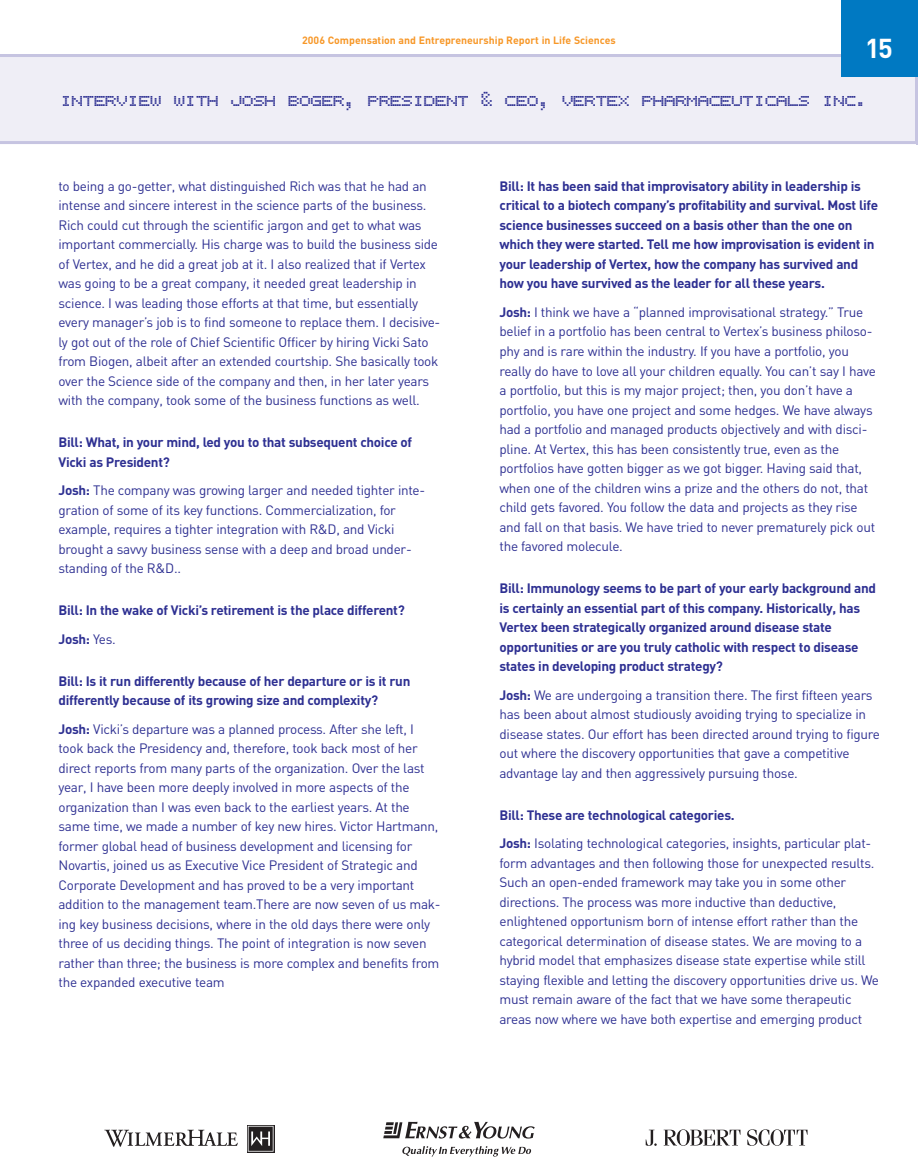
<style>
.page{position:relative;width:918px;height:1175px;background:#fff}
.page>*{position:absolute;margin:0;border:0;box-sizing:border-box;transform-origin:0 0}
.t1{font:700 27px "DIN";color:#fff}
.t2{font:22.5px "Bubbledot ICG Coarse Pos";letter-spacing:-.055em;color:#2e3092}
.t3{font:13.5px/19.5px "DIN";letter-spacing:-.02em;color:#2e3092}
.t4{font:700 13.5px/19.5px "DIN";letter-spacing:-.02em;color:#2e3092}
.t5{font:700 10.5px "DIN";color:#f79727}
.s1{font-weight:700}
.s2{font-weight:400}
</style>
<div class="page">
<div style="left:0;top:54px;width:918px;height:90px;background:#efeef6"></div>
<svg style="left:646px;top:1129px;width:11px;height:16px"></svg>
<svg style="left:664px;top:1129px;width:76px;height:16px"></svg>
<svg style="left:747px;top:1129px;width:61px;height:16px"></svg>
<div style="left:842px;top:0;width:76px;height:76px;background:#0079c2"></div>
<svg style="left:402px;top:1146px;width:129px;height:10px"></svg>
<svg style="left:383px;top:1121px;width:152px;height:17px"></svg>
<svg style="left:104px;top:1129px;width:134px;height:17px"></svg>
<svg style="left:247px;top:1125px;width:27px;height:27px"></svg>
<svg style="left:248px;top:1125px;width:26px;height:26px"></svg>
<p class="t5" style="left:302px;top:35px;width:315px">2006 Compensation and Entrepreneurship Report in Life Sciences</p>
<h1 class="t1" style="left:865px;top:33px;width:29px">15</h1>
<h2 class="t2" style="left:60px;top:85px;width:809px">INTERVIEW WITH JOSH BOGER, PRESIDENT &amp; CEO, VERTEX PHARMACEUTICALS INC.</h2>
<p class="t3" style="left:58px;top:176px;width:383px">to being a go-getter, what distinguished Rich was that he had an intense and sincere interest in the science parts of the business.<br>Rich could cut through the scientific jargon and get to what was important commercially. His charge was to build the business side of Vertex, and he did a great job at it. I also realized that if Vertex was going to be a great company, it needed great leadership in science. I was leading those efforts at that time, but essentially every manager’s job is to find someone to replace them. I decisive&shy;ly got out of the role of Chief Scientific Officer by hiring Vicki Sato from Biogen, albeit after an extended courtship. She basically took over the Science side of the company and then, in her later years with the company, took some of the business functions as well.</p>
<p class="t4" style="left:58px;top:433px;width:355px">Bill: What, in your mind, led you to that subsequent choice of<br>Vicki as President?</p>
<p class="t3" style="left:58px;top:481px;width:368px"><span class="s1">Josh:</span> The company was growing larger and needed tighter inte&shy;gration of some of its key functions. Commercialization, for example, requires a tighter integration with R&amp;D, and Vicki brought a savvy business sense with a deep and broad under&shy;standing of the R&amp;D..</p>
<p class="t4" style="left:58px;top:596px;width:348px;line-height:28.5px">Bill: In the wake of Vicki’s retirement is the place different?<br>Josh: <span class="s2">Yes.</span></p>
<p class="t4" style="left:58px;top:671px;width:353px">Bill: Is it run differently because of her departure or is it run differently because of its growing size and complexity?</p>
<p class="t3" style="left:58px;top:719px;width:384px"><span class="s1">Josh:</span> Vicki’s departure was a planned process. After she left, I took back the Presidency and, therefore, took back most of her direct reports from many parts of the organization. Over the last year, I have been more deeply involved in more aspects of the organization than I was even back to the earliest years. At the same time, we made a number of key new hires. Victor Hartmann, former global head of business development and licensing for Novartis, joined us as Executive Vice President of Strategic and Corporate Development and has proved to be a very important addition to the management team.There are now seven of us mak&shy;ing key business decisions, where in the old days there were only three of us deciding things. The point of integration is now seven rather than three; the business is more complex and benefits from the expanded executive team</p>
<p class="t4" style="left:500px;top:176px;width:380px">Bill: It has been said that improvisatory ability in leadership is critical to a biotech company’s profitability and survival. Most life science businesses succeed on a basis other than the one on which they were started. Tell me how improvisation is evident in your leadership of Vertex, how the company has survived and how you have survived as the leader for all these years.</p>
<p class="t3" style="left:500px;top:302px;width:378px"><span class="s1">Josh:</span> I think we have a “planned improvisational strategy.” True belief in a portfolio has been central to Vertex’s business philoso&shy;phy and is rare within the industry. If you have a portfolio, you really do have to love all your children equally. You can’t say I have a portfolio, but this is my major project; then, you don’t have a portfolio, you have one project and some hedges. We have always had a portfolio and managed products objectively and with disci&shy;pline. At Vertex, this has been consistently true, even as the portfolios have gotten bigger as we got bigger. Having said that, when one of the children wins a prize and the others do not, that child gets favored. You follow the data and projects as they rise and fall on that basis. We have tried to never prematurely pick out the favored molecule.</p>
<p class="t4" style="left:500px;top:578px;width:378px">Bill: Immunology seems to be part of your early background and is certainly an essential part of this company. Historically, has Vertex been strategically organized around disease state opportunities or are you truly catholic with respect to disease states in developing product strategy?</p>
<p class="t3" style="left:499px;top:685px;width:382px"><span class="s1">Josh:</span> We are undergoing a transition there. The first fifteen years has been about almost studiously avoiding trying to specialize in disease states. Our effort has been directed around trying to figure out where the discovery opportunities that gave a competitive advantage lay and then aggressively pursuing those.</p>
<p class="t3" style="left:500px;top:800px;width:373px;line-height:28.5px"><span class="s1">Bill: These are technological categories.<br>Josh:</span> Isolating technological categories, insights, particular plat-</p>
<p class="t3" style="left:500px;top:853px;width:381px">form advantages and then following those for unexpected results.<br>Such an open-ended framework may take you in some other directions. The process was more inductive than deductive, enlightened opportunism born of intense effort rather than the categorical determination of disease states. We are moving to a hybrid model that emphasizes disease state expertise while still staying flexible and letting the discovery opportunities drive us. We must remain aware of the fact that we have some therapeutic areas now where we have both expertise and emerging product</p>
</div>
